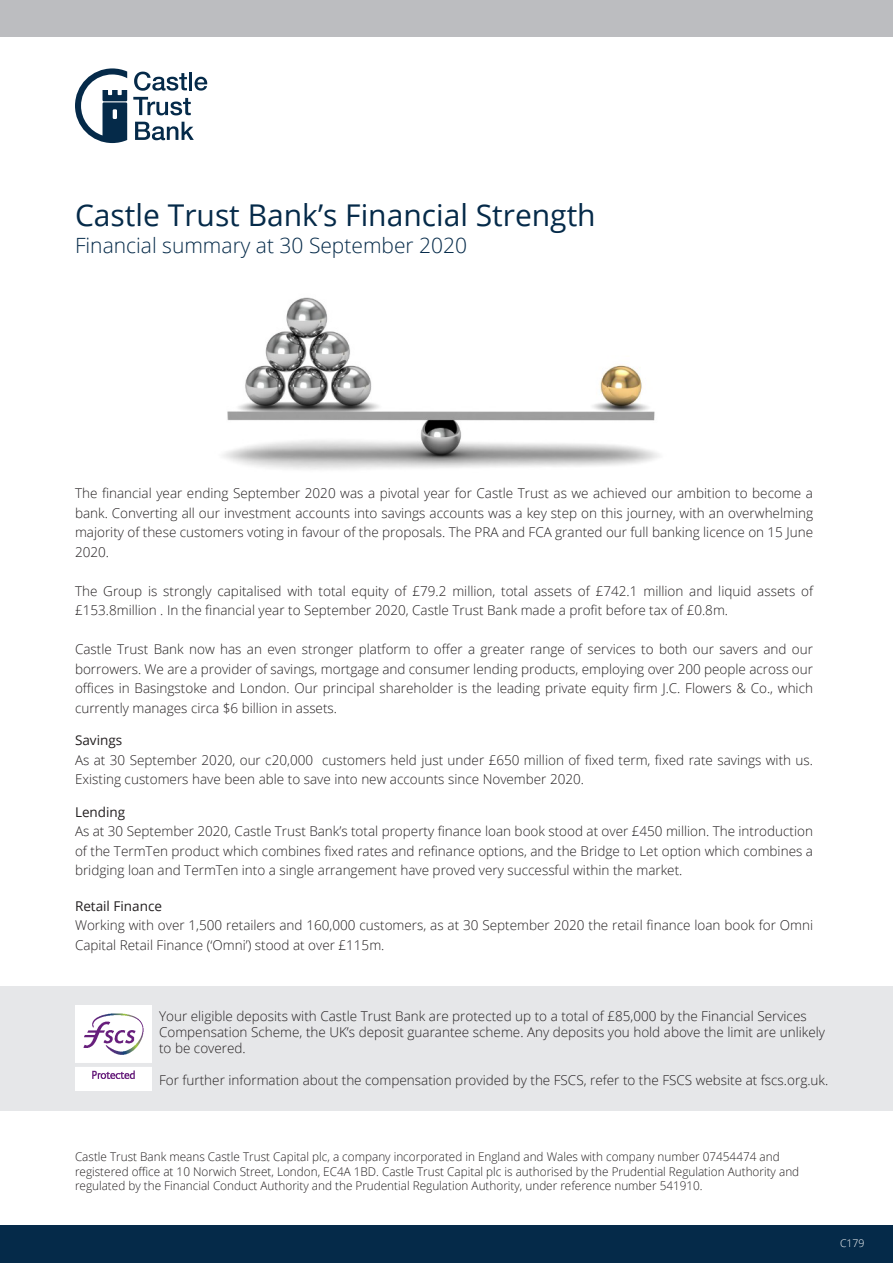
<style>
.page{position:relative;width:893px;height:1263px;background:#fff}
.page>*{position:absolute;margin:0;border:0;box-sizing:border-box;transform-origin:0 0}
.t1{font:30px "Open Sans";color:#052a49}
.t2{font:300 21px "Open Sans";color:#052a49}
.t3{font:300 13.5px/19.5px "Open Sans";color:#231f20}
.t4{font:13.5px "Open Sans";color:#231f20}
.t5{font:300 12px/14.4px "Open Sans";color:#231f20}
.t6{font:300 10.5px "Open Sans";color:#fff}
</style>
<div class="page">
<img style="left:223px;top:297px;width:436px;height:173px">
<div style="left:0;top:1225px;width:893px;height:38px;background:#052a49"></div>
<div style="left:0;top:0;width:893px;height:36px;background:#bcbdc0"></div>
<div style="left:0;top:986px;width:893px;height:124px;background:#e6e7e9"></div>
<img style="left:75px;top:1005px;width:76px;height:85px">
<svg style="left:75px;top:68px;width:52px;height:75px"></svg>
<svg style="left:134px;top:72px;width:53px;height:19px"></svg>
<hr style="left:189px;top:72px;width:3px;height:18px;background:#052a49">
<svg style="left:195px;top:77px;width:12px;height:14px"></svg>
<svg style="left:133px;top:97px;width:58px;height:18px"></svg>
<svg style="left:135px;top:122px;width:59px;height:18px"></svg>
<h1 class="t1" style="left:75px;top:194px;width:522px">Castle Trust Bank’s Financial Strength</h1>
<h2 class="t2" style="left:75px;top:231px;width:394px">Financial summary at 30 September 2020</h2>
<p class="t3" style="left:75px;top:483px;width:740px;text-align:justify">The financial year ending September 2020 was a pivotal year for Castle Trust as we achieved our ambition to become a bank. Converting all our investment accounts into savings accounts was a key step on this journey, with an overwhelming majority of these customers voting in favour of the proposals. The PRA and FCA granted our full banking licence on 15 June 2020.</p>
<p class="t3" style="left:75px;top:581px;width:740px">The Group is strongly capitalised with total equity of £79.2 million, total assets of £742.1 million and liquid assets of £153.8million . In the financial year to September 2020, Castle Trust Bank made a profit before tax of £0.8m.</p>
<p class="t3" style="left:75px;top:639px;width:740px;text-align:justify">Castle Trust Bank now has an even stronger platform to offer a greater range of services to both our savers and our borrowers. We are a provider of savings, mortgage and consumer lending products, employing over 200 people across our offices in Basingstoke and London. Our principal shareholder is the leading private equity firm J.C. Flowers &amp; Co., which currently manages circa $6 billion in assets.</p>
<p class="t4" style="left:75px;top:731px;width:49px">Savings</p>
<p class="t3" style="left:75px;top:750px;width:740px">As at 30 September 2020, our c20,000 customers held just under £650 million of fixed term, fixed rate savings with us.<br>Existing customers have been able to save into new accounts since November 2020.</p>
<p class="t4" style="left:75px;top:802px;width:52px">Lending</p>
<p class="t3" style="left:75px;top:821px;width:740px;text-align:justify">As at 30 September 2020, Castle Trust Bank’s total property finance loan book stood at over £450 million. The introduction of the TermTen product which combines fixed rates and refinance options, and the Bridge to Let option which combines a bridging loan and TermTen into a single arrangement have proved very successful within the market.</p>
<p class="t4" style="left:75px;top:897px;width:88px">Retail Finance</p>
<p class="t3" style="left:75px;top:915px;width:740px">Working with over 1,500 retailers and 160,000 customers, as at 30 September 2020 the retail finance loan book for Omni<br>Capital Retail Finance (‘Omni’) stood at over £115m.</p>
<p class="t3" style="left:159px;top:1007px;width:667px;line-height:16.2px">Your eligible deposits with Castle Trust Bank are protected up to a total of £85,000 by the Financial Services<br>Compensation Scheme, the UK’s deposit guarantee scheme. Any deposits you hold above the limit are unlikely to be covered.</p>
<p class="t3" style="left:159px;top:1070px;width:671px">For further information about the compensation provided by the FSCS, refer to the FSCS website at fscs.org.uk.</p>
<p class="t5" style="left:75px;top:1149px;width:726px">Castle Trust Bank means Castle Trust Capital plc, a company incorporated in England and Wales with company number 07454474 and registered office at 10 Norwich Street, London, EC4A 1BD. Castle Trust Capital plc is authorised by the Prudential Regulation Authority and regulated by the Financial Conduct Authority and the Prudential Regulation Authority, under reference number 541910.</p>
<p class="t6" style="left:840px;top:1236px;width:26px">C179</p>
</div>
